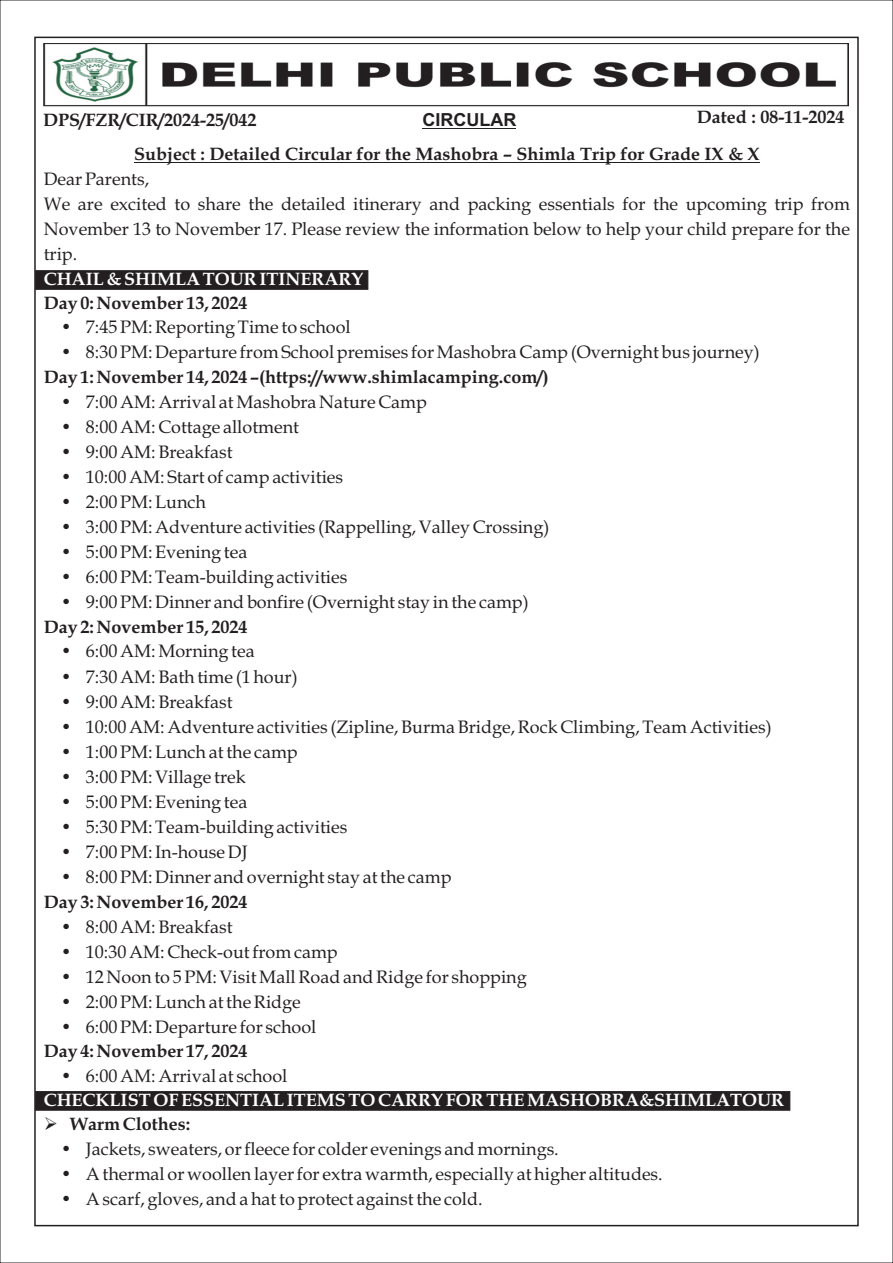
<style>
.page{position:relative;width:893px;height:1263px;background:#fff}
.page>*{position:absolute;margin:0;border:0;box-sizing:border-box;transform-origin:0 0}
.t1{font:18px/25px "Book Antiqua";color:#231f20}
.t2{font:700 18px/36.9px "Book Antiqua";color:#231f20}
.t3{font:700 18px "Book Antiqua";color:#fff}
.t4{font:700 18px "Arial";color:#231f20}
</style>
<div class="page">
<img style="left:43px;top:43px;width:805px;height:64px">
<hr style="left:422px;top:128px;width:94px;height:1px;background:#231f20">
<svg style="left:35px;top:270px;width:333px;height:20px;background:#252122"></svg>
<div style="left:35px;top:1091px;width:755px;height:19px;background:#231f20"></div>
<hr style="left:134px;top:162px;width:626px;height:1px;background:#231f20">
<p class="t2" style="left:134px;top:101px;width:712px;text-indent:563px">Dated : 08-11-2024<br>Subject : Detailed Circular for the Mashobra – Shimla Trip for Grade IX &amp; X</p>
<p class="t1" style="left:44px;top:168px;width:808px">Dear Parents,<br>We are excited to share the detailed itinerary and packing essentials for the upcoming trip from November 13 to November 17. Please review the information below to help your child prepare for the trip.</p>
<p class="t2" style="left:44px;top:286px;width:205px">Day 0: November 13, 2024</p>
<p class="t1" style="left:61px;top:317px;width:292px">• 7:45 PM: Reporting Time to school</p>
<p class="t1" style="left:61px;top:342px;width:701px">• 8:30 PM: Departure from School premises for Mashobra Camp (Overnight bus journey)</p>
<p class="t2" style="left:44px;top:360px;width:506px">Day 1: November 14, 2024 –(https://www.shimlacamping.com/)</p>
<p class="t1" style="left:61px;top:391px;width:368px">• 7:00 AM: Arrival at Mashobra Nature Camp</p>
<p class="t1" style="left:61px;top:416px;width:240px">• 8:00 AM: Cottage allotment</p>
<p class="t1" style="left:61px;top:441px;width:173px">• 9:00 AM: Breakfast</p>
<p class="t1" style="left:61px;top:466px;width:284px">• 10:00 AM: Start of camp activities</p>
<p class="t1" style="left:61px;top:491px;width:147px">• 2:00 PM: Lunch</p>
<p class="t1" style="left:61px;top:516px;width:490px">• 3:00 PM: Adventure activities (Rappelling, Valley Crossing)</p>
<p class="t1" style="left:61px;top:542px;width:188px">• 5:00 PM: Evening tea</p>
<p class="t1" style="left:61px;top:567px;width:288px">• 6:00 PM: Team-building activities</p>
<p class="t1" style="left:61px;top:592px;width:469px">• 9:00 PM: Dinner and bonfire (Overnight stay in the camp)</p>
<p class="t2" style="left:44px;top:610px;width:205px">Day 2: November 15, 2024</p>
<p class="t1" style="left:61px;top:641px;width:195px">• 6:00 AM: Morning tea</p>
<p class="t1" style="left:61px;top:666px;width:238px">• 7:30 AM: Bath time (1 hour)</p>
<p class="t1" style="left:61px;top:691px;width:173px">• 9:00 AM: Breakfast</p>
<p class="t1" style="left:61px;top:716px;width:712px">• 10:00 AM: Adventure activities (Zipline, Burma Bridge, Rock Climbing, Team Activities)</p>
<p class="t1" style="left:61px;top:741px;width:238px">• 1:00 PM: Lunch at the camp</p>
<p class="t1" style="left:61px;top:766px;width:187px">• 3:00 PM: Village trek</p>
<p class="t1" style="left:61px;top:791px;width:188px">• 5:00 PM: Evening tea</p>
<p class="t1" style="left:61px;top:817px;width:288px">• 5:30 PM: Team-building activities</p>
<p class="t1" style="left:61px;top:842px;width:189px">• 7:00 PM: In-house DJ</p>
<p class="t1" style="left:61px;top:867px;width:392px">• 8:00 PM: Dinner and overnight stay at the camp</p>
<p class="t2" style="left:44px;top:885px;width:205px">Day 3: November 16, 2024</p>
<p class="t1" style="left:61px;top:916px;width:173px">• 8:00 AM: Breakfast</p>
<p class="t1" style="left:61px;top:941px;width:278px">• 10:30 AM: Check-out from camp</p>
<p class="t1" style="left:61px;top:966px;width:467px">• 12 Noon to 5 PM: Visit Mall Road and Ridge for shopping</p>
<p class="t1" style="left:61px;top:991px;width:242px">• 2:00 PM: Lunch at the Ridge</p>
<p class="t1" style="left:61px;top:1016px;width:257px">• 6:00 PM: Departure for school</p>
<p class="t2" style="left:44px;top:1035px;width:205px">Day 4: November 17, 2024</p>
<p class="t1" style="left:61px;top:1065px;width:228px">• 6:00 AM: Arrival at school</p>
<p class="t2" style="left:44px;top:1108px;width:148px">➢Warm Clothes:</p>
<p class="t1" style="left:61px;top:1139px;width:500px">• Jackets, sweaters, or fleece for colder evenings and mornings.</p>
<p class="t1" style="left:61px;top:1164px;width:603px">• A thermal or woollen layer for extra warmth, especially at higher altitudes.</p>
<p class="t1" style="left:61px;top:1189px;width:423px">• A scarf, gloves, and a hat to protect against the cold.</p>
<p class="t2" style="left:43px;top:103px;width:215px">DPS/FZR/CIR/2024-25/042</p>
<p class="t4" style="left:422px;top:113px;width:95px">CIRCULAR</p>
<p class="t3" style="left:44px;top:271px;width:321px">CHAIL &amp; SHIMLA TOUR ITINERARY</p>
<p class="t3" style="left:44px;top:1093px;width:742px">CHECKLIST OF ESSENTIAL ITEMS TO CARRY FOR THE MASHOBRA&amp;SHIMLATOUR</p>
</div>
